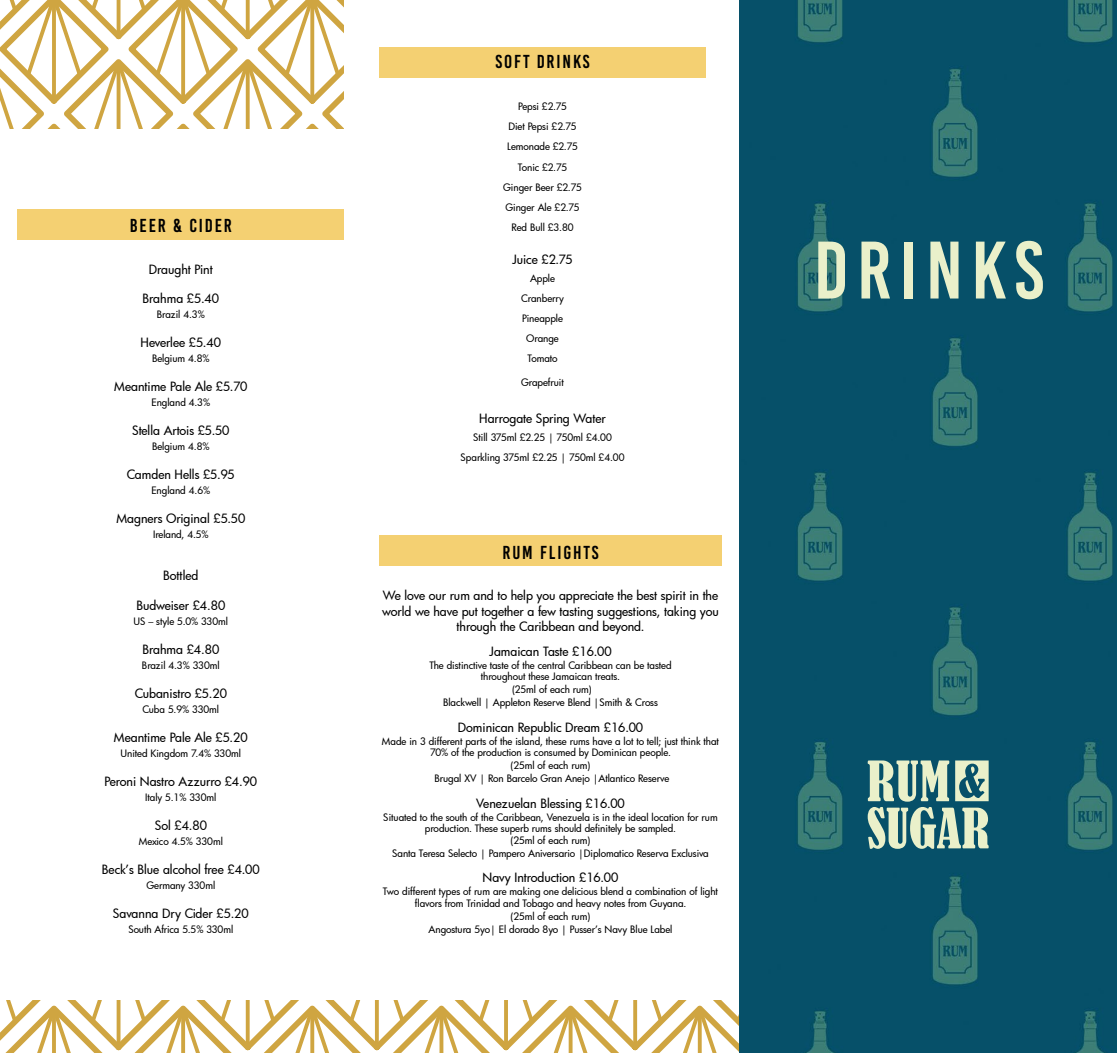
<style>
.page{position:relative;width:1117px;height:1053px;background:#fff}
.page>*{position:absolute;margin:0;border:0;box-sizing:border-box;transform-origin:0 0}
.t1{font:81.25px "Bebas Kai";letter-spacing:.1em;color:#eaf0ca}
.t2{font:18.75px "Bebas Kai";letter-spacing:.1em;color:#000}
.t3{font:500 12.5px/15px "Futura";letter-spacing:-.005em;color:#000;text-align:center}
.t4{font:500 10px/20.1px "Futura";letter-spacing:-.005em;color:#000;text-align:center}
</style>
<div class="page">
<svg style="left:0;top:1000px;width:739px;height:52px"></svg>
<svg style="left:0;top:0;width:344px;height:128px"></svg>
<img style="left:739px;top:0;width:377px;height:1052px">
<svg style="left:867px;top:760px;width:121px;height:88px;background:#85a99f"></svg>
<div style="left:18px;top:209px;width:326px;height:30px;background:#f4d072"></div>
<div style="left:379px;top:535px;width:342px;height:31px;background:#f4d072"></div>
<div style="left:379px;top:47px;width:326px;height:31px;background:#f4d072"></div>
<h2 class="t2" style="left:130px;top:215px;width:103px">BEER &amp; CIDER</h2>
<p class="t3" style="left:149px;top:261px;width:65px">Draught Pint</p>
<p class="t3" style="left:142px;top:291px;width:78px">Brahma £5.40</p>
<p class="t4" style="left:157px;top:304px;width:49px">Brazil 4.3%</p>
<p class="t3" style="left:141px;top:335px;width:82px">Heverlee £5.40</p>
<p class="t4" style="left:152px;top:348px;width:59px">Belgium 4.8%</p>
<p class="t3" style="left:114px;top:379px;width:135px">Meantime Pale Ale £5.70</p>
<p class="t4" style="left:151px;top:392px;width:60px">England 4.3%</p>
<p class="t3" style="left:132px;top:423px;width:99px">Stella Artois £5.50</p>
<p class="t4" style="left:152px;top:436px;width:59px">Belgium 4.8%</p>
<p class="t3" style="left:127px;top:467px;width:109px">Camden Hells £5.95</p>
<p class="t4" style="left:151px;top:480px;width:60px">England 4.6%</p>
<p class="t3" style="left:116px;top:511px;width:130px">Magners Original £5.50</p>
<p class="t4" style="left:153px;top:524px;width:57px">Ireland, 4.5%</p>
<p class="t3" style="left:163px;top:568px;width:37px">Bottled</p>
<p class="t3" style="left:136px;top:598px;width:90px">Budweiser £4.80</p>
<p class="t4" style="left:133px;top:611px;width:96px">US – style 5.0% 330ml</p>
<p class="t3" style="left:142px;top:642px;width:78px">Brahma £4.80</p>
<p class="t4" style="left:142px;top:655px;width:79px">Brazil 4.3% 330ml</p>
<p class="t3" style="left:135px;top:686px;width:94px">Cubanistro £5.20</p>
<p class="t4" style="left:142px;top:699px;width:78px">Cuba 5.9% 330ml</p>
<p class="t3" style="left:114px;top:729px;width:135px">Meantime Pale Ale £5.20</p>
<p class="t4" style="left:120px;top:743px;width:122px">United Kingdom 7.4% 330ml</p>
<p class="t3" style="left:104px;top:773px;width:154px">Peroni Nastro Azzurro £4.90</p>
<p class="t4" style="left:145px;top:787px;width:73px">Italy 5.1% 330ml</p>
<p class="t3" style="left:155px;top:817px;width:54px">Sol £4.80</p>
<p class="t4" style="left:139px;top:831px;width:86px">Mexico 4.5% 330ml</p>
<p class="t3" style="left:102px;top:861px;width:159px">Beck’s Blue alcohol free £4.00</p>
<p class="t4" style="left:146px;top:875px;width:70px">Germany 330ml</p>
<p class="t3" style="left:113px;top:905px;width:137px">Savanna Dry Cider £5.20</p>
<p class="t4" style="left:128px;top:919px;width:106px">South Africa 5.5% 330ml</p>
<h2 class="t2" style="left:495px;top:52px;width:96px">SOFT DRINKS</h2>
<p class="t4" style="left:503px;top:96px;width:80px">Pepsi £2.75<br>Diet Pepsi £2.75<br>Lemonade £2.75<br>Tonic £2.75<br>Ginger Beer £2.75<br>Ginger Ale £2.75<br>Red Bull £3.80</p>
<p class="t3" style="left:512px;top:251px;width:62px">Juice £2.75</p>
<p class="t4" style="left:521px;top:268px;width:44px">Apple<br>Cranberry<br>Pineapple<br>Orange<br>Tomato</p>
<p class="t4" style="left:521px;top:372px;width:44px">Grapefruit</p>
<p class="t3" style="left:479px;top:410px;width:128px">Harrogate Spring Water</p>
<p class="t4" style="left:460px;top:427px;width:165px">Still 375ml £2.25 | 750ml £4.00<br>Sparkling 375ml £2.25 | 750ml £4.00</p>
<h2 class="t2" style="left:502px;top:542px;width:98px">RUM FLIGHTS</h2>
<p class="t3" style="left:382px;top:588px;width:338px">We love our rum and to help you appreciate the best spirit in the world we have put together a few tasting suggestions, taking you through the Caribbean and beyond.</p>
<p class="t3" style="left:489px;top:643px;width:123px">Jamaican Taste £16.00</p>
<p class="t4" style="left:429px;top:659px;width:244px;line-height:11.2px">The distinctive taste of the central Caribbean can be tasted throughout these Jamaican treats.</p>
<p class="t4" style="left:443px;top:683px;width:216px;line-height:13px">(25ml of each rum)<br>Blackwell | Appleton Reserve Blend |Smith &amp; Cross</p>
<p class="t3" style="left:458px;top:719px;width:187px">Dominican Republic Dream £16.00</p>
<p class="t4" style="left:382px;top:735px;width:338px;line-height:11.2px">Made in 3 different parts of the island, these rums have a lot to tell; just think that<br>70% of the production is consumed by Dominican people.</p>
<p class="t4" style="left:434px;top:759px;width:236px;line-height:13px">(25ml of each rum)<br>Brugal XV | Ron Barcelo Gran Anejo |Atlantico Reserve</p>
<p class="t3" style="left:476px;top:795px;width:150px">Venezuelan Blessing £16.00</p>
<p class="t4" style="left:383px;top:811px;width:336px;line-height:11.2px">Situated to the south of the Caribbean, Venezuela is in the ideal location for rum production. These superb rums should definitely be sampled.<br>(25ml of each rum)</p>
<p class="t4" style="left:392px;top:842px;width:318px">Santa Teresa Selecto | Pampero Aniversario |Diplomatico Reserva Exclusiva</p>
<p class="t3" style="left:482px;top:869px;width:137px">Navy Introduction £16.00</p>
<p class="t4" style="left:383px;top:885px;width:336px;line-height:11.2px">Two different types of rum are making one delicious blend a combination of light flavors from Trinidad and Tobago and heavy notes from Guyana.</p>
<p class="t4" style="left:428px;top:909px;width:245px;line-height:13px">(25ml of each rum)<br>Angostura 5yo| El dorado 8yo | Pusser’s Navy Blue Label</p>
<h1 class="t1" style="left:813px;top:227px;width:231px">DRINKS</h1>
</div>
